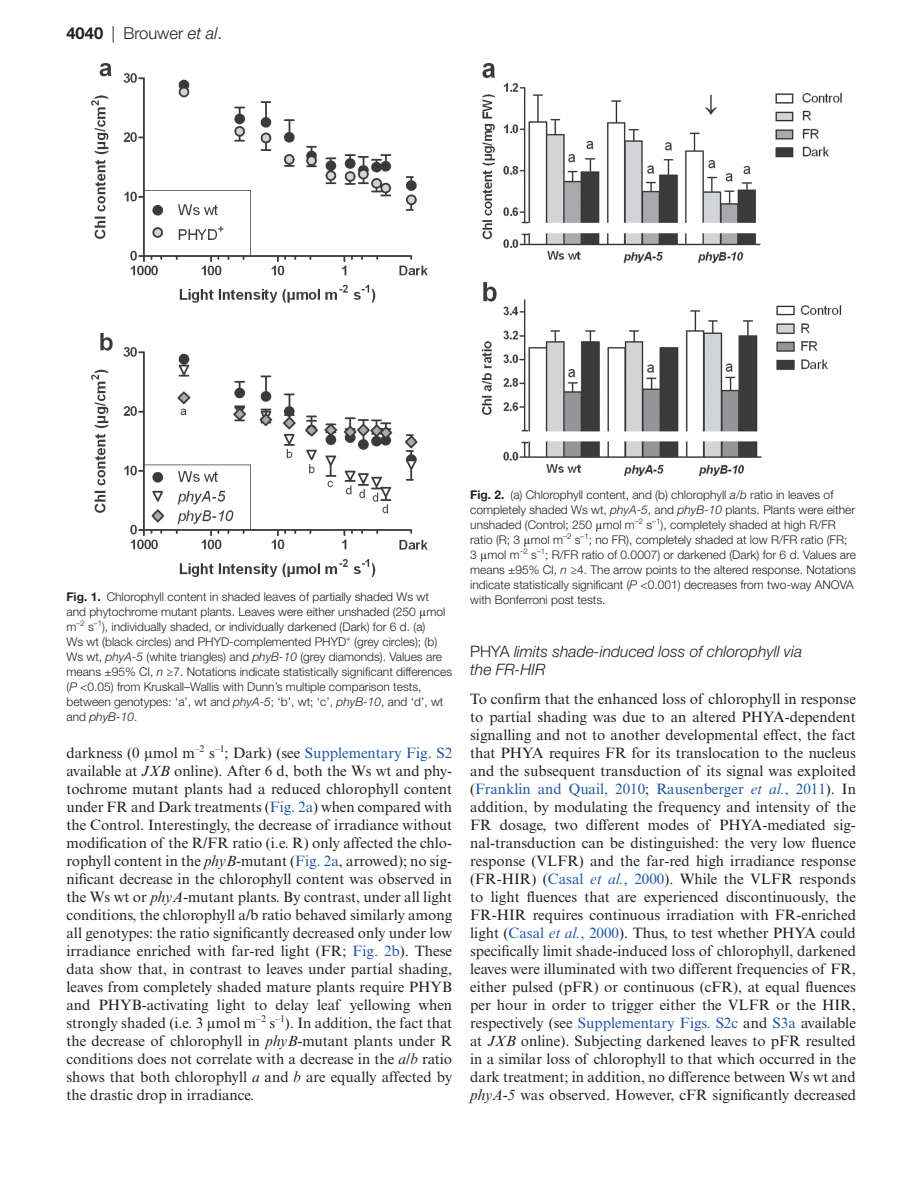
<style>
.page{position:relative;width:919px;height:1187px;background:#fff}
.page>*{position:absolute;margin:0;border:0;box-sizing:border-box;transform-origin:0 0}
.t1{font:300 16.5px "Helvetica Neue LT Std";color:#231f20}
.t2{font:italic 300 15.75px/18px "Helvetica Neue LT Std";color:#231f20}
.t3{font:15px/18px "Times New Roman MT Std";color:#231f20;text-align:justify}
.t4{font:300 12px/15px "Helvetica Neue LT Std";color:#231f20}
.s1{font-weight:700}
.s2{font-style:italic}
.s3{font-family:"Gandhari Unicode";font-weight:400}
.s4{font-family:"Gandhari Unicode"}
.s5{color:#1e56a6}
.s6{font-style:normal}
.s7{font-style:italic;color:#1e56a6}
</style>
<div class="page">
<img style="left:91px;top:63px;width:336px;height:513px">
<img style="left:483px;top:63px;width:359px;height:412px">
<p class="t1" style="left:66px;top:23px;width:157px"><span class="s1">4040</span> | Brouwer <span class="s2">et al</span>.</p>
<p class="t4" style="left:66px;top:588px;width:387px"><span class="s1">Fig. 1.</span> Chlorophyll content in shaded leaves of partially shaded Ws wt<br>and phytochrome mutant plants. Leaves were either unshaded (250 <span class="s3">μ</span>mol m<sup>–2</sup> s<sup>–1</sup>), individually shaded, or individually darkened (Dark) for 6 d. (a)<br>Ws wt (black circles) and PHYD-complemented PHYD<sup>+</sup> (grey circles); (b)<br>Ws wt, <span class="s2">phyA-5</span> (white triangles) and <span class="s2">phyB-10</span> (grey diamonds). Values are means ±95% CI, <span class="s2">n</span> ≥7. Notations indicate statistically significant differences (<span class="s2">P</span> &lt;0.05) from Kruskall–Wallis with Dunn’s multiple comparison tests, between genotypes: ‘a’, wt and <span class="s2">phyA-5</span>; ‘b’, wt; ‘c’, <span class="s2">phyB-10</span>, and ‘d’, wt and <span class="s2">phyB-10</span>.</p>
<p class="t3" style="left:66px;top:744px;width:387px">darkness (0 <span class="s4">μ</span>mol m<sup>–2</sup> s<sup>–1</sup>; Dark) (see <span class="s5">Supplementary Fig. S2 </span>available at <span class="s2">JXB</span> online). After 6 d, both the Ws wt and phy&shy;tochrome mutant plants had a reduced chlorophyll content under FR and Dark treatments (<span class="s5">Fig. 2a</span>) when compared with the Control. Interestingly, the decrease of irradiance without modification of the R/FR ratio (i.e. R) only affected the chlo&shy;rophyll content in the <span class="s2">phyB</span>-mutant (<span class="s5">Fig. 2a</span>, arrowed); no sig&shy;nificant decrease in the chlorophyll content was observed in the Ws wt or <span class="s2">phyA</span>-mutant plants. By contrast, under all light conditions, the chlorophyll a/b ratio behaved similarly among all genotypes: the ratio significantly decreased only under low irradiance enriched with far-red light (FR; <span class="s5">Fig. 2b</span>). These data show that, in contrast to leaves under partial shading, leaves from completely shaded mature plants require PHYB and PHYB-activating light to delay leaf yellowing when strongly shaded (i.e. 3 <span class="s4">μ</span>mol m<sup>–2</sup> s<sup>–1</sup>). In addition, the fact that the decrease of chlorophyll in <span class="s2">phyB</span>-mutant plants under R conditions does not correlate with a decrease in the <span class="s2">a</span>/<span class="s2">b</span> ratio shows that both chlorophyll <span class="s2">a</span> and <span class="s2">b</span> are equally affected by the drastic drop in irradiance.</p>
<p class="t4" style="left:470px;top:487px;width:387px"><span class="s1">Fig. 2.</span> (a) Chlorophyll content, and (b) chlorophyll <span class="s2">a</span>/<span class="s2">b</span> ratio in leaves of completely shaded Ws wt, <span class="s2">phyA-5</span>, and <span class="s2">phyB-10</span> plants. Plants were either unshaded (Control; 250 <span class="s3">μ</span>mol m<sup>–2</sup> s<sup>–1</sup>), completely shaded at high R/FR ratio (R; 3 <span class="s3">μ</span>mol m<sup>–2</sup> s<sup>–1</sup>; no FR), completely shaded at low R/FR ratio (FR; 3 <span class="s3">μ</span>mol m<sup>–2</sup> s<sup>–1</sup>; R/FR ratio of 0.0007) or darkened (Dark) for 6 d. Values are means ±95% CI, <span class="s2">n</span> ≥4. The arrow points to the altered response. Notations indicate statistically significant (<span class="s2">P</span> &lt;0.001) decreases from two-way ANOVA with Bonferroni post tests.</p>
<p class="t2" style="left:470px;top:642px;width:333px"><span class="s6">PHYA</span> limits shade-induced loss of chlorophyll via the FR-HIR</p>
<p class="t3" style="left:470px;top:690px;width:387px">To confirm that the enhanced loss of chlorophyll in response to partial shading was due to an altered PHYA-dependent signalling and not to another developmental effect, the fact that PHYA requires FR for its translocation to the nucleus and the subsequent transduction of its signal was exploited (<span class="s5">Franklin and Quail, 2010</span>; <span class="s5">Rausenberger</span> <span class="s7">et al.</span><span class="s5">, 2011</span>). In addition, by modulating the frequency and intensity of the FR dosage, two different modes of PHYA-mediated sig&shy;nal-transduction can be distinguished: the very low fluence response (VLFR) and the far-red high irradiance response (FR-HIR) (<span class="s5">Casal</span> <span class="s7">et al.</span><span class="s5">, 2000</span>). While the VLFR responds to light fluences that are experienced discontinuously, the FR-HIR requires continuous irradiation with FR-enriched light (<span class="s5">Casal</span> <span class="s7">et al.</span><span class="s5">, 2000</span>). Thus, to test whether PHYA could specifically limit shade-induced loss of chlorophyll, darkened leaves were illuminated with two different frequencies of FR, either pulsed (pFR) or continuous (cFR), at equal fluences per hour in order to trigger either the VLFR or the HIR, respectively (see <span class="s5">Supplementary Figs. S2c</span> and <span class="s5">S3a</span> available at <span class="s2">JXB</span> online). Subjecting darkened leaves to pFR resulted in a similar loss of chlorophyll to that which occurred in the dark treatment; in addition, no difference between Ws wt and <span class="s2">phyA-5</span> was observed. However, cFR significantly decreased</p>
</div>
